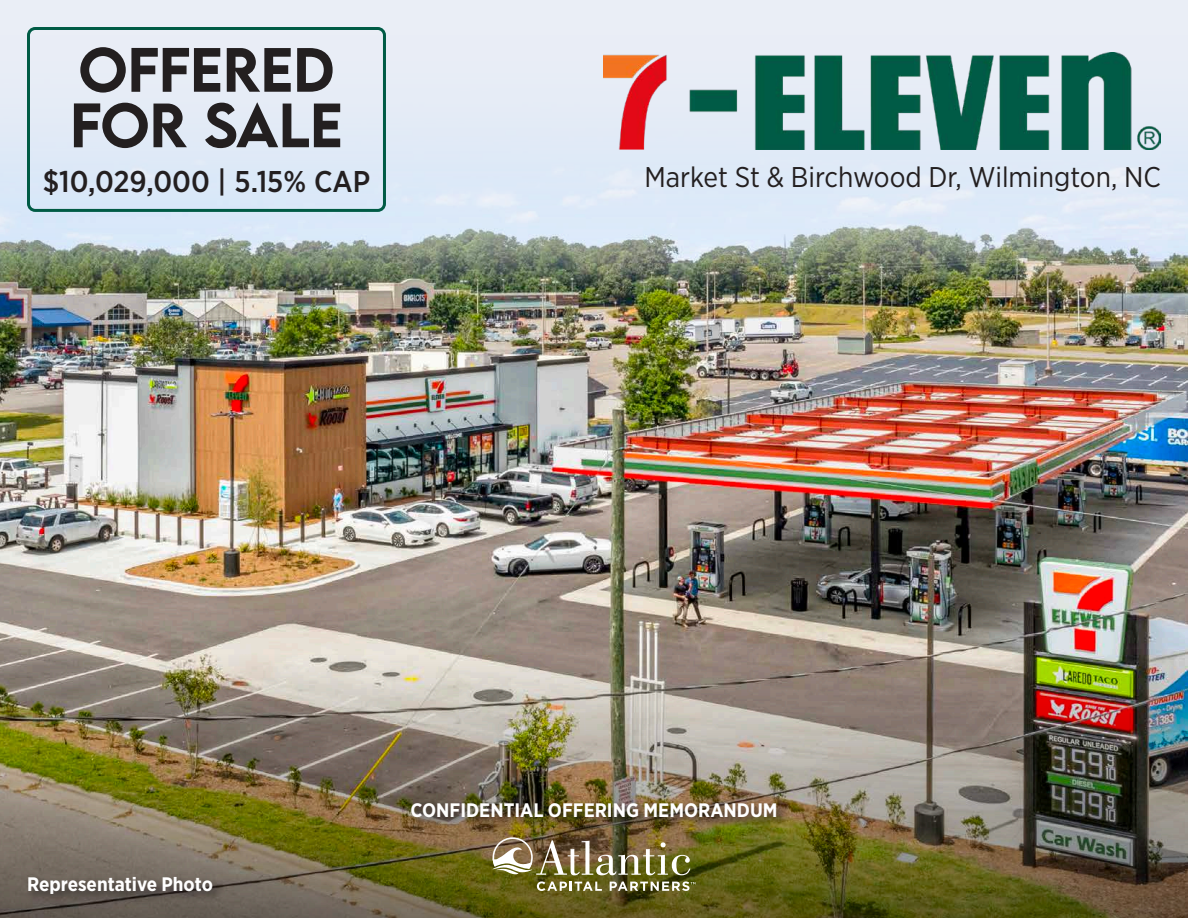
<style>
.page{position:relative;width:1188px;height:918px;background:#fff}
.page>*{position:absolute;margin:0;border:0;box-sizing:border-box;transform-origin:0 0}
.t1{font:500 55.5px/55.5px "LEMONMILK";color:#231f20}
.t2{font:500 30px "Gotham Narrow";color:#231f20}
.t3{font:28.5px "Gotham Narrow";color:#231f20}
.t4{font:700 19.5px "Gotham Narrow";color:#fff}
</style>
<div class="page">
<img style="left:0;top:286px;width:1188px;height:367px">
<svg style="left:0;top:0;width:1188px;height:286px;background:#ced7dc"></svg>
<img style="left:0;top:653px;width:1188px;height:265px">
<img style="left:493px;top:837px;width:197px;height:38px">
<svg style="left:537px;top:881px;width:65px;height:10px"></svg>
<svg style="left:610px;top:881px;width:85px;height:10px"></svg>
<div style="left:408px;top:800px;width:381px;height:30px;background:#231f20;opacity:.75"></div>
<div style="left:26px;top:874px;width:199px;height:32px;background:#231f20;opacity:.75"></div>
<img style="left:604px;top:52px;width:557px;height:97px">
<div style="left:27px;top:27px;width:359px;height:185px;border:3px solid #005b45;border-radius:7px"></div>
<h1 class="t1" style="left:70px;top:42px;width:274px">OFFERED<br>FOR SALE</h1>
<h2 class="t2" style="left:43px;top:163px;width:329px">$10,029,000 | 5.15% CAP</h2>
<h3 class="t3" style="left:644px;top:159px;width:518px">Market St &amp; Birchwood Dr, Wilmington, NC</h3>
<p class="t4" style="left:27px;top:872px;width:187px">Representative Photo</p>
<p class="t4" style="left:411px;top:798px;width:368px">CONFIDENTIAL OFFERING MEMORANDUM</p>
</div>
